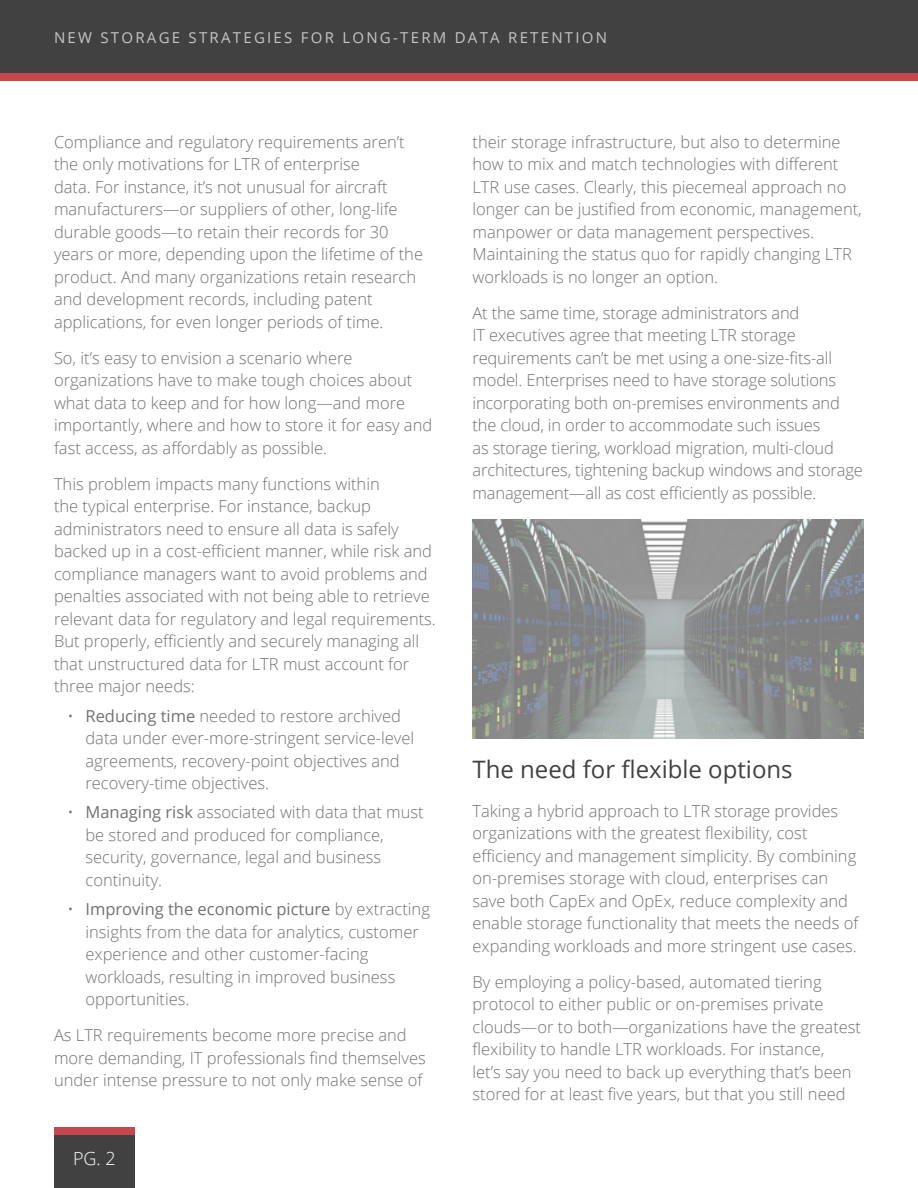
<style>
.page{position:relative;width:918px;height:1188px;background:#fff}
.page>*{position:absolute;margin:0;border:0;box-sizing:border-box;transform-origin:0 0}
.t1{font:24px "Open Sans";color:#414142}
.t2{font:300 18px "Open Sans";color:#fff}
.t3{font:300 16.5px/22.5px "Open Sans";color:#717073}
.t4{font:15px "Open Sans";letter-spacing:.15em;color:#c6c6c6}
.s1{font-weight:400}
</style>
<div class="page">
<div style="left:54px;top:1128px;width:81px;height:60px;background:#414142"></div>
<div style="left:0;top:0;width:918px;height:81px;background:#414142"></div>
<div style="left:0;top:74px;width:918px;height:7px;background:#c6474e"></div>
<div style="left:54px;top:1128px;width:81px;height:7px;background:#c6474e"></div>
<img style="left:473px;top:520px;width:391px;height:219px">
<p class="t4" style="left:54px;top:27px;width:555px">NEW STORAGE STRATEGIES FOR LONG-TERM DATA RETENTION</p>
<p class="t3" style="left:54px;top:130px;width:371px">Compliance and regulatory requirements aren’t the only motivations for LTR of enterprise<br>data. For instance, it’s not unusual for aircraft manufacturers—or suppliers of other, long-life durable goods—to retain their records for 30 years or more, depending upon the lifetime of the product. And many organizations retain research and development records, including patent applications, for even longer periods of time.</p>
<p class="t3" style="left:54px;top:346px;width:380px">So, it’s easy to envision a scenario where organizations have to make tough choices about what data to keep and for how long—and more importantly, where and how to store it for easy and fast access, as affordably as possible.</p>
<p class="t3" style="left:54px;top:472px;width:383px">This problem impacts many functions within<br>the typical enterprise. For instance, backup administrators need to ensure all data is safely backed up in a cost-efficient manner, while risk and compliance managers want to avoid problems and penalties associated with not being able to retrieve relevant data for regulatory and legal requirements.<br>But properly, efficiently and securely managing all that unstructured data for LTR must account for three major needs:</p>
<p class="t3" style="left:85px;top:704px;width:330px;text-indent:-18px">• <span class="s1">Reducing time</span> needed to restore archived data under ever-more-stringent service-level agreements, recovery-point objectives and recovery-time objectives.</p>
<p class="t3" style="left:85px;top:801px;width:340px;text-indent:-18px">• <span class="s1">Managing risk</span> associated with data that must be stored and produced for compliance, security, governance, legal and business continuity.</p>
<p class="t3" style="left:85px;top:897px;width:346px;text-indent:-18px">• <span class="s1">Improving the economic picture</span> by extracting insights from the data for analytics, customer experience and other customer-facing workloads, resulting in improved business opportunities.</p>
<p class="t3" style="left:54px;top:1023px;width:373px">As LTR requirements become more precise and more demanding, IT professionals find themselves under intense pressure to not only make sense of</p>
<p class="t2" style="left:73px;top:1146px;width:44px">PG. 2</p>
<p class="t3" style="left:472px;top:130px;width:391px">their storage infrastructure, but also to determine how to mix and match technologies with different LTR use cases. Clearly, this piecemeal approach no longer can be justified from economic, management, manpower or data management perspectives.<br>Maintaining the status quo for rapidly changing LTR workloads is no longer an option.</p>
<p class="t3" style="left:472px;top:301px;width:392px">At the same time, storage administrators and<br>IT executives agree that meeting LTR storage requirements can’t be met using a one-size-fits-all model. Enterprises need to have storage solutions incorporating both on-premises environments and the cloud, in order to accommodate such issues<br>as storage tiering, workload migration, multi-cloud architectures, tightening backup windows and storage management—all as cost efficiently as possible.</p>
<h1 class="t1" style="left:472px;top:753px;width:322px">The need for flexible options</h1>
<p class="t3" style="left:472px;top:799px;width:387px">Taking a hybrid approach to LTR storage provides organizations with the greatest flexibility, cost efficiency and management simplicity. By combining on-premises storage with cloud, enterprises can save both CapEx and OpEx, reduce complexity and enable storage functionality that meets the needs of expanding workloads and more stringent use cases.</p>
<p class="t3" style="left:472px;top:970px;width:390px">By employing a policy-based, automated tiering protocol to either public or on-premises private clouds—or to both—organizations have the greatest flexibility to handle LTR workloads. For instance,<br>let’s say you need to back up everything that’s been stored for at least five years, but that you still need</p>
</div>
